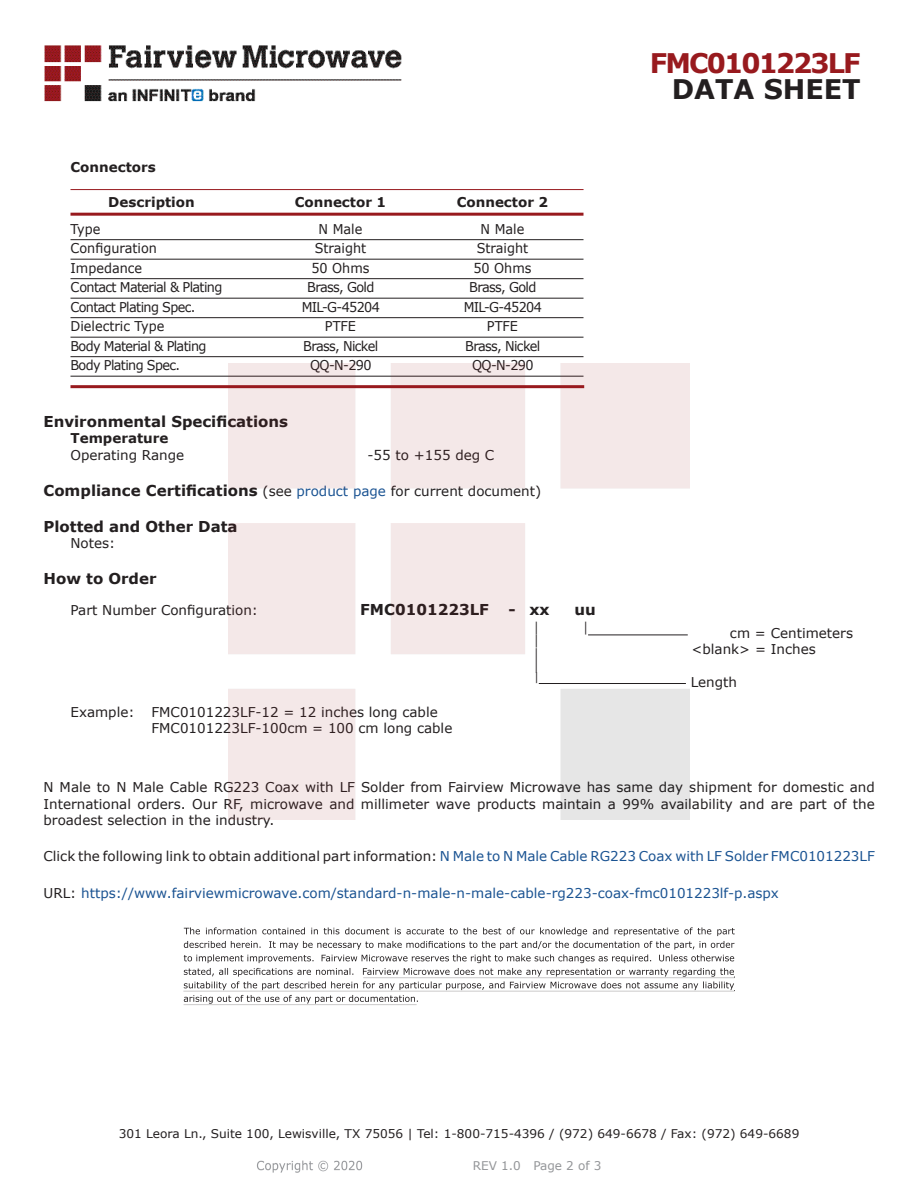
<style>
.page{position:relative;width:918px;height:1188px;background:#fff}
.page>*{position:absolute;margin:0;border:0;box-sizing:border-box;transform-origin:0 0}
.FM{font:700 27px "Verdana";letter-spacing:-.07em;color:#981a1e}
.t1{font:700 27px "Verdana";color:#231f20}
.Specs_Para{font:25.8px "Verdana";color:#231f20;scale:.39 1}
.Head1_for_Compliance{font:700 15px "Verdana";color:#231f20}
.Head1{font:700 15px "Verdana";color:#231f20}
.Specs_Para-2{font:700 15px "Verdana";color:#231f20}
.Web_Description_Para{font:13.5px/16.2px "Verdana";color:#231f20;text-align:justify}
.Table_Body_Connector{font:13.5px "Verdana";letter-spacing:-.05em;color:#231f20;scale:.95 1}
.Specs_Para-3{font:13.5px "Verdana";color:#231f20}
.URL_para{font:13.5px "Verdana";color:#1a5392}
.Table_Body_Connector-2{font:13.5px "Verdana";color:#231f20;scale:.95 1}
.Table_Header_Connect{font:700 13.5px "Verdana";color:#231f20}
.Head2_after_Head1{font:700 13.5px "Verdana";color:#231f20}
.Head2{font:700 13.5px "Verdana";color:#231f20}
.Specs_Para-4{font:13.5px "Verdana";color:#231f20;scale:.75 1}
.t2{font:12px "Verdana";color:#231f20}
.REV_Info{font:12px "Verdana";color:#939598}
.Specs_Para-5{font:11.25px "Verdana";color:#231f20;scale:.86 1}
.s1{font-weight:400;font-size:13.5px}
.s2{font-weight:400;font-size:13.5px;color:#1a5392}
.s3{color:#1a5392}
.s4{color:#231f20}
</style>
<div class="page">
<hr style="left:70px;top:189px;width:514px;height:1px;background:#981a1e">
<hr style="left:70px;top:213px;width:514px;height:3px;background:#981a1e">
<hr style="left:70px;top:239px;width:514px;height:1px;background:#231f20">
<hr style="left:70px;top:259px;width:514px;height:1px;background:#231f20">
<hr style="left:70px;top:278px;width:514px;height:1px;background:#231f20">
<hr style="left:70px;top:298px;width:514px;height:1px;background:#231f20">
<hr style="left:70px;top:317px;width:514px;height:1px;background:#231f20">
<hr style="left:70px;top:337px;width:514px;height:1px;background:#231f20">
<hr style="left:70px;top:356px;width:514px;height:1px;background:#231f20">
<hr style="left:70px;top:376px;width:514px;height:1px;background:#231f20">
<hr style="left:70px;top:385px;width:514px;height:3px;background:#981a1e">
<svg style="left:184px;top:927px;width:551px;height:77px"></svg>
<hr style="left:363px;top:977px;width:372px;height:1px;background:#231f20">
<hr style="left:183px;top:991px;width:551px;height:1px;background:#231f20">
<hr style="left:184px;top:1004px;width:233px;height:1px;background:#231f20">
<img style="left:257px;top:1160px;width:106px;height:13px">
<img style="left:228px;top:364px;width:462px;height:456px">
<img style="left:44px;top:45px;width:358px;height:57px">
<p class="Head2" style="left:70px;top:158px;width:87px">Connectors</p>
<p class="Table_Header_Connect" style="left:108px;top:192px;width:88px">Description</p>
<p class="Table_Header_Connect" style="left:295px;top:192px;width:93px">Connector 1</p>
<p class="Table_Header_Connect" style="left:457px;top:192px;width:93px">Connector 2</p>
<p class="Table_Body_Connector" style="left:70px;top:219px;width:33px">Type</p>
<p class="Table_Body_Connector" style="left:319px;top:219px;width:48px">N Male</p>
<p class="Table_Body_Connector" style="left:481px;top:219px;width:48px">N Male</p>
<p class="Table_Body_Connector-2" style="left:70px;top:239px;width:92px">Configuration</p>
<p class="Table_Body_Connector-2" style="left:315px;top:239px;width:56px">Straight</p>
<p class="Table_Body_Connector-2" style="left:477px;top:239px;width:56px">Straight</p>
<p class="Table_Body_Connector-2" style="left:70px;top:258px;width:77px">Impedance</p>
<p class="Table_Body_Connector" style="left:311px;top:258px;width:63px">50 Ohms</p>
<p class="Table_Body_Connector" style="left:473px;top:258px;width:63px">50 Ohms</p>
<p class="Table_Body_Connector" style="left:70px;top:278px;width:161px">Contact Material &amp; Plating</p>
<p class="Table_Body_Connector" style="left:307px;top:278px;width:72px">Brass, Gold</p>
<p class="Table_Body_Connector" style="left:469px;top:278px;width:72px">Brass, Gold</p>
<p class="Table_Body_Connector" style="left:70px;top:297px;width:133px">Contact Plating Spec.</p>
<p class="Table_Body_Connector" style="left:302px;top:297px;width:84px">MIL-G-45204</p>
<p class="Table_Body_Connector" style="left:464px;top:297px;width:84px">MIL-G-45204</p>
<p class="Table_Body_Connector-2" style="left:70px;top:317px;width:100px">Dielectric Type</p>
<p class="Table_Body_Connector" style="left:325px;top:317px;width:34px">PTFE</p>
<p class="Table_Body_Connector" style="left:487px;top:317px;width:34px">PTFE</p>
<p class="Table_Body_Connector" style="left:70px;top:336px;width:145px">Body Material &amp; Plating</p>
<p class="Table_Body_Connector" style="left:303px;top:336px;width:80px">Brass, Nickel</p>
<p class="Table_Body_Connector" style="left:465px;top:336px;width:80px">Brass, Nickel</p>
<p class="Table_Body_Connector" style="left:70px;top:356px;width:117px">Body Plating Spec.</p>
<p class="Table_Body_Connector" style="left:310px;top:356px;width:66px">QQ-N-290</p>
<p class="Table_Body_Connector" style="left:472px;top:356px;width:66px">QQ-N-290</p>
<p class="FM" style="left:650px;top:44px;width:213px">FMC0101223LF</p>
<p class="t1" style="left:672px;top:70px;width:191px">DATA SHEET</p>
<p class="Head1" style="left:44px;top:411px;width:246px">Environmental Specifications</p>
<p class="Head2_after_Head1" style="left:70px;top:429px;width:100px">Temperature</p>
<p class="Specs_Para-3" style="left:70px;top:445px;width:115px">Operating Range</p>
<p class="Specs_Para-3" style="left:368px;top:445px;width:128px">-55 to +155 deg C</p>
<p class="Head1_for_Compliance" style="left:44px;top:479px;width:499px">Compliance Certifications <span class="s1">(see</span> <span class="s2">product page</span> <span class="s1">for current document)</span></p>
<p class="Head1_for_Compliance" style="left:44px;top:515px;width:196px">Plotted and Other Data</p>
<p class="Specs_Para-3" style="left:70px;top:534px;width:46px">Notes:</p>
<p class="Head1_for_Compliance" style="left:44px;top:568px;width:115px">How to Order</p>
<p class="Specs_Para-3" style="left:70px;top:601px;width:189px">Part Number Configuration:</p>
<p class="Specs_Para-2" style="left:360px;top:599px;width:130px">FMC0101223LF</p>
<p class="Specs_Para-2" style="left:509px;top:599px;width:43px">- xx</p>
<p class="Specs_Para-2" style="left:575px;top:599px;width:23px">uu</p>
<p class="Specs_Para-4" style="left:534px;top:618px;width:8px">|</p>
<p class="Specs_Para-4" style="left:584px;top:618px;width:8px">|</p>
<p class="Specs_Para-3" style="left:730px;top:624px;width:125px">cm = Centimeters</p>
<p class="Specs_Para-4" style="left:534px;top:631px;width:8px">|</p>
<p class="Specs_Para-3" style="left:692px;top:640px;width:126px">&lt;blank&gt; = Inches</p>
<p class="Specs_Para" style="left:534px;top:641px;width:13px">|</p>
<p class="Specs_Para-5" style="left:534px;top:669px;width:7px">|</p>
<p class="Specs_Para-3" style="left:691px;top:673px;width:48px">Length</p>
<p class="Specs_Para-3" style="left:70px;top:702px;width:66px">Example:</p>
<p class="Specs_Para-3" style="left:152px;top:702px;width:288px">FMC0101223LF-12 = 12 inches long cable</p>
<p class="Specs_Para-3" style="left:152px;top:719px;width:302px">FMC0101223LF-100cm = 100 cm long cable</p>
<p class="Web_Description_Para" style="left:44px;top:779px;width:833px">N Male to N Male Cable RG223 Coax with LF Solder from Fairview Microwave has same day shipment for domestic and International orders. Our RF, microwave and millimeter wave products maintain a 99% availability and are part of the broadest selection in the industry.</p>
<p class="Web_Description_Para" style="left:44px;top:848px;width:833px">Click the following link to obtain additional part information: <span class="s3">N Male to N Male Cable RG223 Coax with LF Solder FMC0101223LF</span></p>
<p class="URL_para" style="left:44px;top:884px;width:737px"><span class="s4">URL:</span> https://www.fairviewmicrowave.com/standard-n-male-n-male-cable-rg223-coax-fmc0101223lf-p.aspx</p>
<p class="t2" style="left:119px;top:1125px;width:682px">301 Leora Ln., Suite 100, Lewisville, TX 75056 | Tel: 1-800-715-4396 / (972) 649-6678 / Fax: (972) 649-6689</p>
<p class="REV_Info" style="left:473px;top:1157px;width:130px">REV 1.0 Page 2 of 3</p>
</div>
